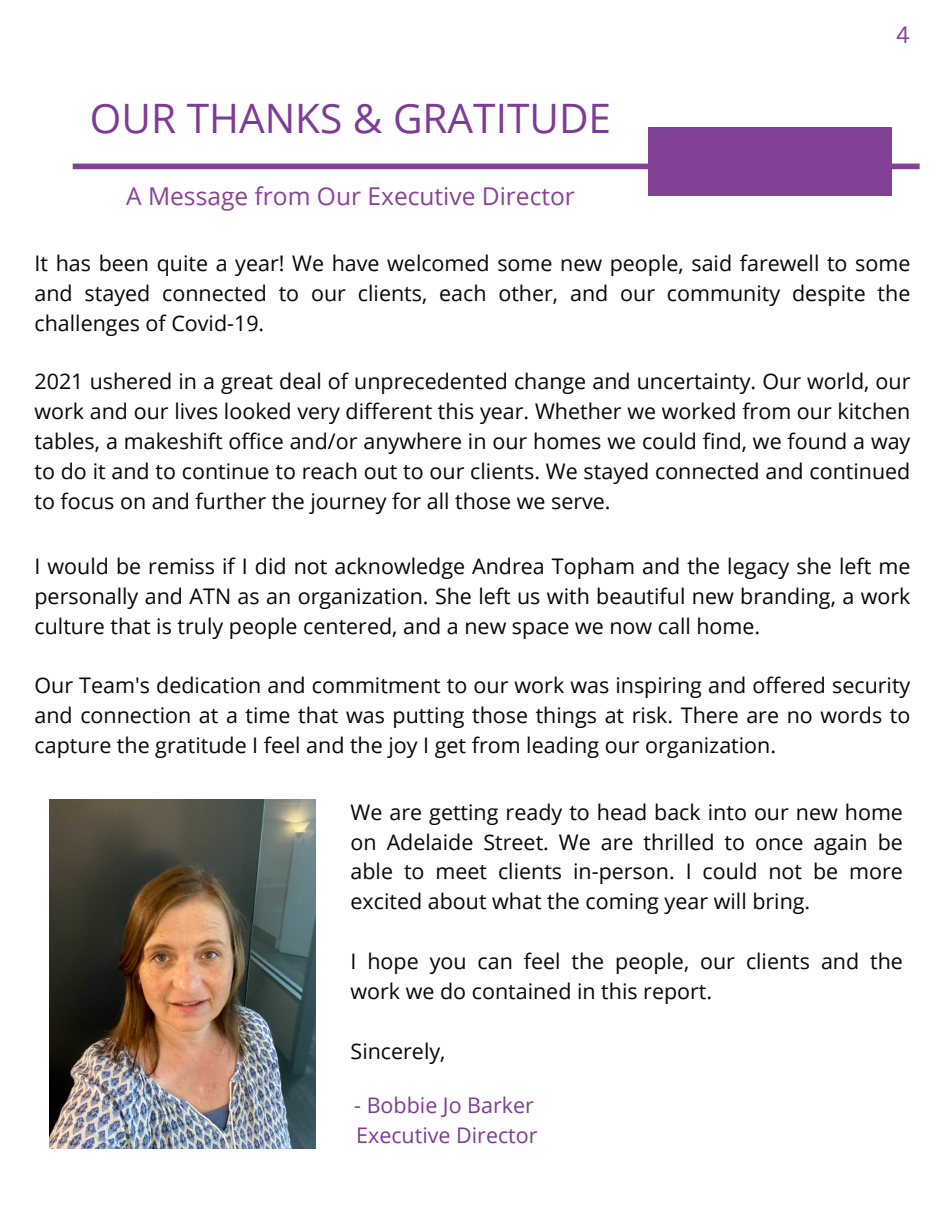
<style>
.page{position:relative;width:945px;height:1215px;background:#fff}
.page>*{position:absolute;margin:0;border:0;box-sizing:border-box;transform-origin:0 0}
.t1{font:40.5px "Open Sans";color:#7e3b97}
.t2{font:24.6px "Open Sans";color:#8b4298}
.t3{font:22.95px "Canva Sans";color:#8b4298}
.t4{font:21.45px/29.8px "Open Sans";color:#080704;text-align:justify}
.t5{font:21.45px/29.8px "Open Sans";color:#7e3b97}
</style>
<div class="page">
<img style="left:50px;top:800px;width:265px;height:349px">
<div style="left:73px;top:164px;width:847px;height:5px;background:#804196"></div>
<div style="left:649px;top:128px;width:243px;height:68px;background:#804196"></div>
<h1 class="t1" style="left:90px;top:91px;width:523px">OUR THANKS &amp; GRATITUDE</h1>
<p class="t2" style="left:126px;top:179px;width:450px">A Message from Our Executive Director</p>
<p class="t3" style="left:896px;top:21px;width:15px">4</p>
<p class="t4" style="left:35px;top:247px;width:877px">It has been quite a year! We have welcomed some new people, said farewell to some and stayed connected to our clients, each other, and our community despite the challenges of Covid-19.</p>
<p class="t4" style="left:35px;top:366px;width:877px">2021 ushered in a great deal of unprecedented change and uncertainty. Our world, our work and our lives looked very different this year. Whether we worked from our kitchen tables, a makeshift office and/or anywhere in our homes we could find, we found a way to do it and to continue to reach out to our clients. We stayed connected and continued to focus on and further the journey for all those we serve.</p>
<p class="t4" style="left:35px;top:550px;width:877px">I would be remiss if I did not acknowledge Andrea Topham and the legacy she left me personally and ATN as an organization. She left us with beautiful new branding, a work culture that is truly people centered, and a new space we now call home.</p>
<p class="t4" style="left:35px;top:670px;width:877px">Our Team's dedication and commitment to our work was inspiring and offered security and connection at a time that was putting those things at risk. There are no words to capture the gratitude I feel and the joy I get from leading our organization.</p>
<p class="t4" style="left:351px;top:796px;width:554px">We are getting ready to head back into our new home on Adelaide Street. We are thrilled to once again be able to meet clients in-person. I could not be more excited about what the coming year will bring.</p>
<p class="t4" style="left:351px;top:946px;width:554px">I hope you can feel the people, our clients and the work we do contained in this report.</p>
<p class="t4" style="left:351px;top:1036px;width:96px">Sincerely,</p>
<p class="t5" style="left:354px;top:1090px;width:185px">- Bobbie Jo Barker<br>Executive Director</p>
</div>
